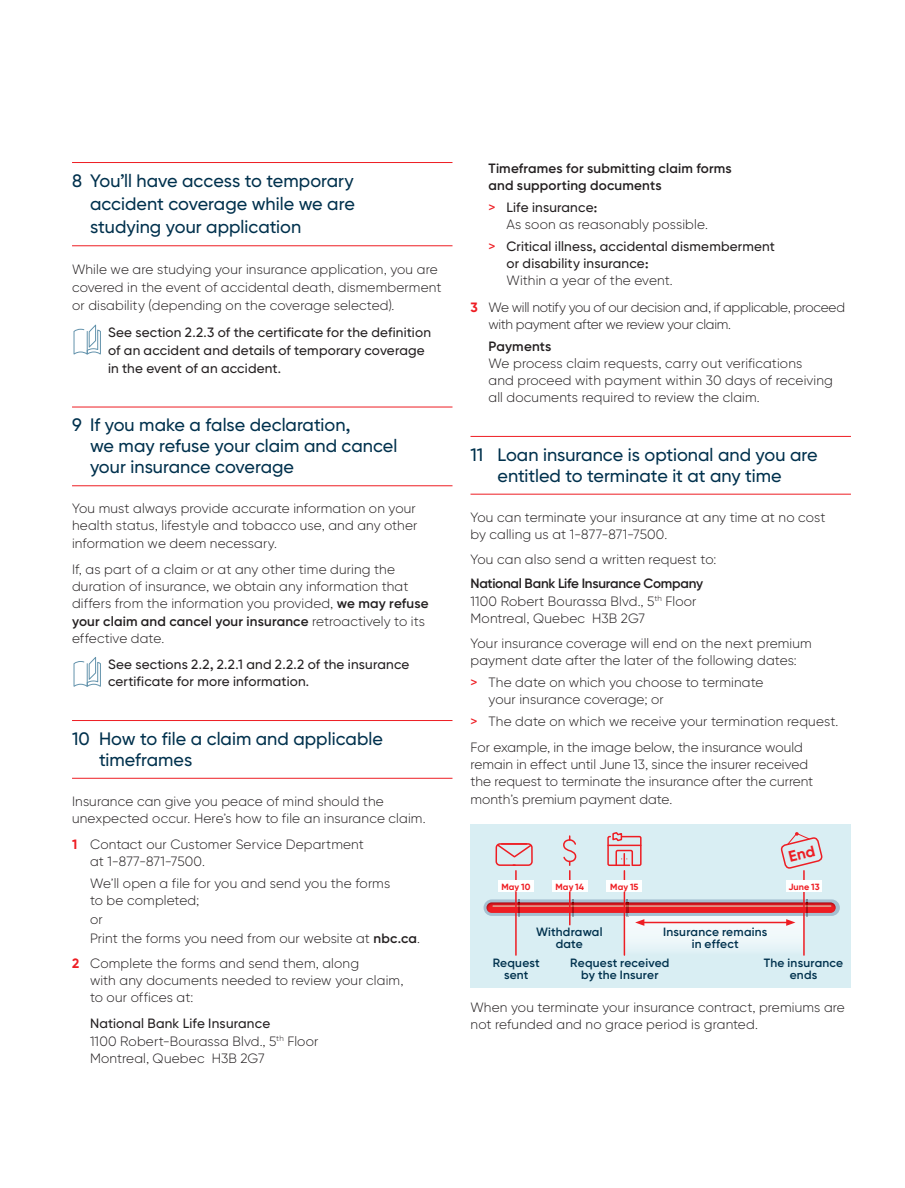
<style>
.page{position:relative;width:905px;height:1188px;background:#fff}
.page>*{position:absolute;margin:0;border:0;box-sizing:border-box;transform-origin:0 0}
.t1{font:500 18px/21px "Gilroy BN";color:#00314d}
.t2{font:300 13.5px/17.2px "Gilroy BN";letter-spacing:.01em;color:#231f20}
.t3{font:500 13.5px/18px "Gilroy BN";letter-spacing:.015em;color:#231f20}
.t4{font:300 13.5px/26.2px "Gilroy BN";letter-spacing:-.015em;color:#231f20}
.t5{font:600 13.5px/17.2px "Gilroy BN";letter-spacing:.015em;color:#231f20}
.t6{font:300 13.5px "Gilroy BN";letter-spacing:-.02em;color:#231f20}
.t7{font:600 12px/12px "Gilroy BN";letter-spacing:.015em;color:#00314d;text-align:center}
.t8{font:700 9px "Gilroy BN";letter-spacing:.01em;color:#ee1d23}
.s1{font-weight:600}
.s2{font-weight:700;color:#ee1d23}
.s3{font-weight:500}
.s4{font-weight:500;color:#ee1d23}
.s5{color:#ee1d23}
</style>
<div class="page">
<hr style="left:72px;top:162px;width:380px;height:1px;background:#ee1d23">
<hr style="left:72px;top:245px;width:380px;height:1px;background:#ee1d23">
<svg style="left:74px;top:325px;width:27px;height:29px"></svg>
<hr style="left:72px;top:407px;width:380px;height:1px;background:#ee1d23">
<hr style="left:72px;top:485px;width:380px;height:1px;background:#ee1d23">
<svg style="left:74px;top:657px;width:27px;height:30px"></svg>
<hr style="left:72px;top:720px;width:380px;height:1px;background:#ee1d23">
<hr style="left:72px;top:778px;width:380px;height:1px;background:#ee1d23">
<div style="left:470px;top:824px;width:380px;height:164px;background:#d9eef3"></div>
<div style="left:483px;top:899px;width:356px;height:17px;background:#a5c0d1;border-radius:8px"></div>
<img style="left:486px;top:902px;width:349px;height:11px">
<img style="left:492px;top:906px;width:339px;height:1px">
<svg style="left:495px;top:843px;width:38px;height:23px"></svg>
<svg style="left:563px;top:836px;width:14px;height:29px"></svg>
<svg style="left:607px;top:832px;width:35px;height:34px"></svg>
<hr style="left:515px;top:871px;width:1px;height:84px;background:#ee1d23">
<svg style="left:518px;top:899px;width:1px;height:18px"></svg>
<hr style="left:569px;top:871px;width:1px;height:54px;background:#ee1d23">
<svg style="left:572px;top:899px;width:1px;height:18px"></svg>
<hr style="left:623px;top:871px;width:2px;height:84px;background:#ee1d23">
<hr style="left:803px;top:871px;width:1px;height:84px;background:#ee1d23">
<div style="left:498px;top:880px;width:35px;height:12px;background:#fff"></div>
<div style="left:552px;top:880px;width:35px;height:12px;background:#fff"></div>
<div style="left:606px;top:880px;width:36px;height:12px;background:#fff"></div>
<div style="left:786px;top:880px;width:35px;height:12px;background:#fff"></div>
<svg style="left:625px;top:899px;width:182px;height:56px"></svg>
<hr style="left:470px;top:436px;width:380px;height:1px;background:#ee1d23">
<hr style="left:470px;top:494px;width:380px;height:1px;background:#ee1d23">
<svg style="left:780px;top:832px;width:42px;height:45px"></svg>
<h1 class="t1" style="left:90px;top:171px;width:266px;line-height:23.2px;text-align:justify;text-indent:-18px">8 You'll have access to temporary accident coverage while we are studying your application</h1>
<p class="t2" style="left:72px;top:262px;width:371px;line-height:18px">While we are studying your insurance application, you are covered in the event of accidental death, dismemberment or disability (depending on the coverage selected).</p>
<p class="t3" style="left:108px;top:325px;width:324px">See section 2.2.3 of the certificate for the definition of an accident and details of temporary coverage in the event of an accident.</p>
<h1 class="t1" style="left:90px;top:417px;width:309px;text-indent:-18px">9 If you make a false declaration,<br>we may refuse your claim and cancel your insurance coverage</h1>
<p class="t2" style="left:72px;top:501px;width:347px;text-align:justify">You must always provide accurate information on your health status, lifestyle and tobacco use, and any other information we deem necessary.</p>
<p class="t2" style="left:72px;top:562px;width:358px">If, as part of a claim or at any other time during the duration of insurance, we obtain any information that differs from the information you provided, <span class="s1">we may refuse your claim and cancel your insurance</span> retroactively to its effective date.</p>
<p class="t3" style="left:108px;top:657px;width:303px;line-height:17.2px">See sections 2.2, 2.2.1 and 2.2.2 of the insurance certificate for more information.</p>
<h1 class="t1" style="left:99px;top:730px;width:285px;text-indent:-27px">10 How to file a claim and applicable timeframes</h1>
<p class="t2" style="left:72px;top:794px;width:355px">Insurance can give you peace of mind should the unexpected occur. Here's how to file an insurance claim.</p>
<p class="t2" style="left:90px;top:837px;width:275px;text-indent:-18px"><span class="s2">1</span> Contact our Customer Service Department at 1-877-871-7500.</p>
<p class="t2" style="left:90px;top:876px;width:302px">We'll open a file for you and send you the forms to be completed;</p>
<p class="t2" style="left:90px;top:911px;width:331px;line-height:18.8px">or<br>Print the forms you need from our website at <span class="s1">nbc.ca</span>.</p>
<p class="t2" style="left:90px;top:956px;width:315px;text-indent:-18px"><span class="s2">2</span> Complete the forms and send them, along<br>with any documents needed to review your claim, to our offices at:</p>
<p class="t2" style="left:90px;top:1016px;width:230px"><span class="s3">National Bank Life Insurance<br></span>1100 Robert-Bourassa Blvd., 5<sup>th</sup> Floor<br>Montreal, Quebec H3B 2G7</p>
<p class="t5" style="left:488px;top:161px;width:245px">Timeframes for submitting claim forms and supporting documents</p>
<p class="t2" style="left:506px;top:200px;width:203px;text-indent:-18px"><span class="s4">&gt;</span> <span class="s3">Life insurance:<br></span>As soon as reasonably possible.</p>
<p class="t3" style="left:506px;top:239px;width:270px;line-height:17.2px;text-indent:-18px"><span class="s5">&gt;</span> Critical illness, accidental dismemberment or disability insurance:</p>
<p class="t4" style="left:470px;top:269px;width:376px;text-indent:36px">Within a year of the event.<br><span class="s2">3</span> We will notify you of our decision and, if applicable, proceed</p>
<p class="t6" style="left:488px;top:319px;width:244px">with payment after we review your claim.</p>
<p class="t5" style="left:488px;top:339px;width:64px">Payments</p>
<p class="t2" style="left:488px;top:356px;width:346px">We process claim requests, carry out verifications<br>and proceed with payment within 30 days of receiving all documents required to review the claim.</p>
<h1 class="t1" style="left:470px;top:446px;width:349px;text-align:center">11 Loan insurance is optional and you are entitled to terminate it at any time</h1>
<p class="t2" style="left:470px;top:510px;width:356px">You can terminate your insurance at any time at no cost by calling us at 1-877-871-7500.</p>
<p class="t2" style="left:470px;top:552px;width:247px">You can also send a written request to:</p>
<p class="t2" style="left:470px;top:576px;width:234px"><span class="s1">National Bank Life Insurance Company<br></span>1100 Robert Bourassa Blvd., 5<sup>th</sup> Floor<br>Montreal, Quebec H3B 2G7</p>
<p class="t2" style="left:470px;top:636px;width:343px">Your insurance coverage will end on the next premium payment date after the later of the following dates:</p>
<p class="t2" style="left:488px;top:675px;width:276px;text-indent:-18px"><span class="s4">&gt;</span> The date on which you choose to terminate your insurance coverage; or</p>
<p class="t2" style="left:470px;top:709px;width:369px;line-height:26.2px"><span class="s4">&gt;</span> The date on which we receive your termination request.<br>For example, in the image below, the insurance would</p>
<p class="t2" style="left:470px;top:757px;width:344px">remain in effect until June 13, since the insurer received the request to terminate the insurance after the current month's premium payment date.</p>
<p class="t8" style="left:501px;top:883px;width:30px">May 10</p>
<p class="t8" style="left:555px;top:883px;width:30px">May 14</p>
<p class="t8" style="left:610px;top:883px;width:30px">May 15</p>
<p class="t8" style="left:788px;top:883px;width:33px">June 13</p>
<p class="t7" style="left:536px;top:927px;width:68px">Withdrawal date</p>
<p class="t7" style="left:663px;top:927px;width:106px">Insurance remains in effect</p>
<p class="t7" style="left:492px;top:958px;width:49px">Request sent</p>
<p class="t7" style="left:570px;top:958px;width:101px">Request received by the Insurer</p>
<p class="t7" style="left:764px;top:958px;width:81px">The insurance ends</p>
<p class="t2" style="left:470px;top:1000px;width:376px">When you terminate your insurance contract, premiums are not refunded and no grace period is granted.</p>
</div>
